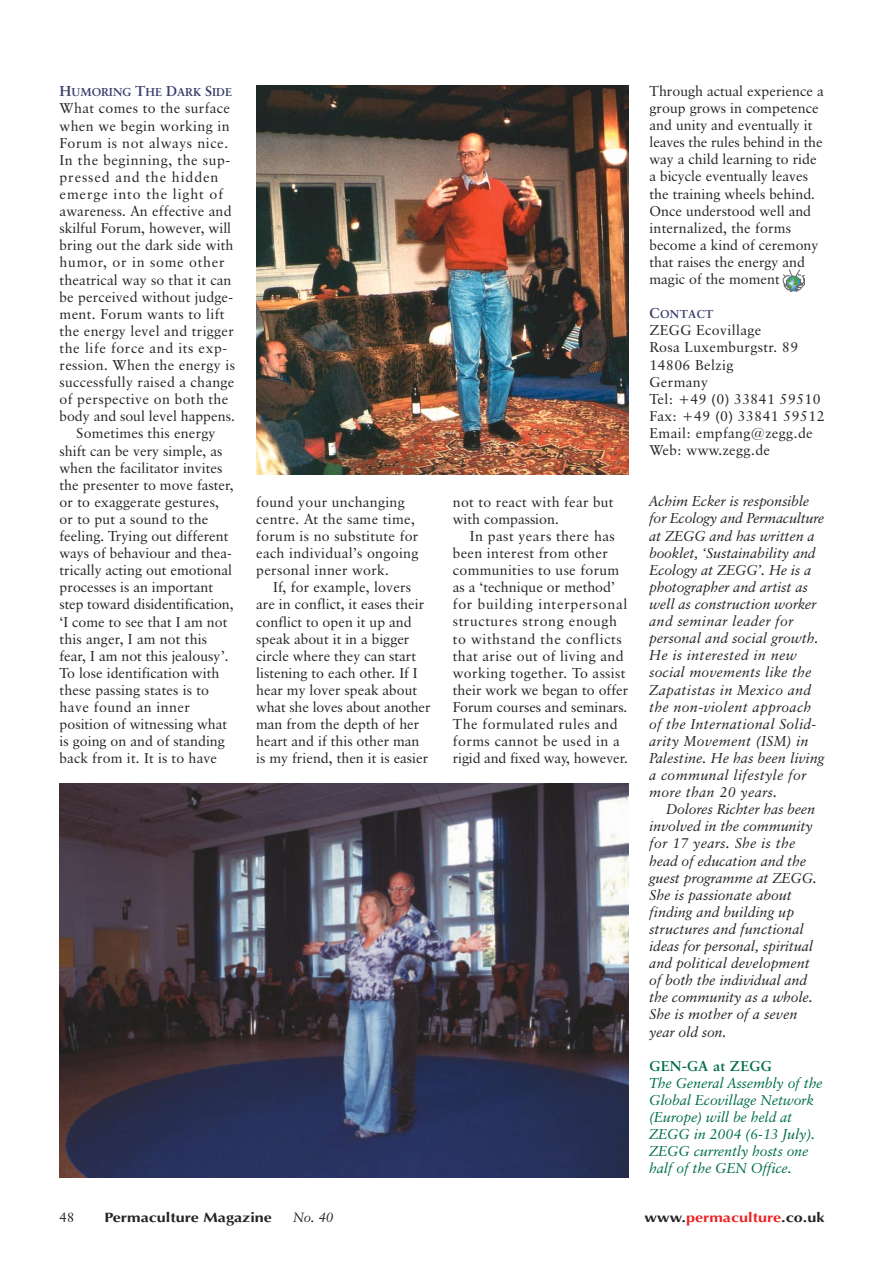
<style>
.page{position:relative;width:893px;height:1263px;background:#fff}
.page>*{position:absolute;margin:0;border:0;box-sizing:border-box;transform-origin:0 0}
.Body_Text_10_2{font:14.25px/17.1px "Classical Garamond BT";color:#242626}
.Body_Text_10_1{font:14.25px/17.1px "Classical Garamond BT";letter-spacing:.025em;color:#242626}
.Body_Text_10_1-2{font:italic 14.25px/17.1px "Classical Garamond BT";letter-spacing:.01em;color:#242626}
.Body_Text_10_2-2{font:14.25px/17.1px "Classical Garamond BT";letter-spacing:.025em;color:#242626}
.Body_Text_10_2-3{font:italic 14.25px/17.1px "Classical Garamond BT";color:#242626}
.Body_Text_10_2-4{font:14.25px/17.1px "Classical Garamond BT";letter-spacing:.02em;color:#242626}
.Body_Text_10_1-3{font:italic 14.25px/17.1px "Classical Garamond BT";color:#006f45}
.Body_Text_10_1-4{font:700 14.25px "Classical Garamond BT";letter-spacing:.025em;color:#006f45}
.t1{font:700 13.5px "Optima";color:#ed2428;scale:1.2 1}
.t2{font:700 13.5px "Optima";color:#242626;scale:1.2 1}
.t3{font:italic 13.5px "Classical Garamond BT";color:#242626}
.t4{font:13.5px "Classical Garamond BT";color:#242626}
.Subhead_1{font:700 11.4px "Classical Garamond BT";color:#393c69}
.s1{font-size:14.25px}
.s2{color:#242626}
</style>
<div class="page">
<img style="left:60px;top:783px;width:568px;height:395px">
<img style="left:256px;top:85px;width:372px;height:390px">
<svg style="left:783px;top:269px;width:22px;height:23px"></svg>
<p class="Subhead_1" style="left:60px;top:85px;width:174px"><span class="s1">H</span>UMORING <span class="s1">T</span>HE <span class="s1">D</span>ARK <span class="s1">S</span>IDE</p>
<p class="Body_Text_10_1" style="left:60px;top:100px;width:177px">What comes to the surface when we begin working in<br>Forum is not always nice.<br>In the beginning, the sup&shy;pressed and the hidden emerge into the light of awareness. An effective and skilful Forum, however, will bring out the dark side with humor, or in some other theatrical way so that it can be perceived without judge&shy;ment. Forum wants to lift the energy level and trigger the life force and its exp&shy;ression. When the energy is successfully raised a change of perspective on both the body and soul level happens.</p>
<p class="Body_Text_10_2" style="left:60px;top:425px;width:176px;text-indent:17px">Sometimes this energy shift can be very simple, as when the facilitator invites the presenter to move faster, or to exaggerate gestures, or to put a sound to the feeling. Trying out different ways of behaviour and thea&shy;trically acting out emotional processes is an important step toward disidentification, ‘I come to see that I am not this anger, I am not this fear, I am not this jealousy’.<br>To lose identification with these passing states is to have found an inner position of witnessing what is going on and of standing back from it. It is to have</p>
<p class="Body_Text_10_2-4" style="left:256px;top:493px;width:164px">found your unchanging centre. At the same time, forum is no substitute for each individual’s ongoing personal inner work.</p>
<p class="Body_Text_10_2" style="left:256px;top:579px;width:176px;text-indent:17px">If, for example, lovers are in conflict, it eases their conflict to open it up and speak about it in a bigger circle where they can start listening to each other. If I hear my lover speak about what she loves about another man from the depth of her heart and if this other man is my friend, then it is easier</p>
<p class="Body_Text_10_2-4" style="left:453px;top:493px;width:162px">not to react with fear but with compassion.</p>
<p class="Body_Text_10_2-2" style="left:453px;top:527px;width:177px;text-indent:17px">In past years there has been interest from other communities to use forum as a ‘technique or method’ for building interpersonal structures strong enough to withstand the conflicts that arise out of living and working together. To assist their work we began to offer<br>Forum courses and seminars.<br>The formulated rules and forms cannot be used in a rigid and fixed way, however.</p>
<p class="Body_Text_10_2" style="left:650px;top:82px;width:176px">Through actual experience a group grows in competence and unity and eventually it leaves the rules behind in the way a child learning to ride a bicycle eventually leaves the training wheels behind.<br>Once understood well and internalized, the forms become a kind of ceremony that raises the energy and magic of the moment</p>
<p class="Subhead_1" style="left:650px;top:307px;width:65px"><span class="s1">C</span>ONTACT</p>
<p class="Body_Text_10_1" style="left:650px;top:322px;width:114px">ZEGG Ecovillage</p>
<p class="Body_Text_10_1" style="left:650px;top:339px;width:150px">Rosa Luxemburgstr. 89</p>
<p class="Body_Text_10_1" style="left:650px;top:356px;width:85px">14806 Belzig</p>
<p class="Body_Text_10_1" style="left:650px;top:373px;width:60px">Germany</p>
<p class="Body_Text_10_1" style="left:650px;top:390px;width:173px">Tel: +49 (0) 33841 59510</p>
<p class="Body_Text_10_1" style="left:650px;top:407px;width:177px">Fax: +49 (0) 33841 59512</p>
<p class="Body_Text_10_1" style="left:650px;top:424px;width:165px">Email: empfang@zegg.de</p>
<p class="Body_Text_10_1" style="left:650px;top:441px;width:122px">Web: www.zegg.de</p>
<p class="Body_Text_10_1-2" style="left:650px;top:493px;width:177px">Achim Ecker is responsible for Ecology and Permaculture at ZEGG and has written a booklet, ‘Sustainability and<br>Ecology at ZEGG’. He is a photographer and artist as well as construction worker and seminar leader for personal and social growth.<br>He is interested in new social movements like the<br>Zapatistas in Mexico and the non-violent approach of the International Solid&shy;arity Movement (ISM) in<br>Palestine. He has been living a communal lifestyle for more than 20 years.</p>
<p class="Body_Text_10_2-3" style="left:650px;top:800px;width:169px;text-indent:17px">Dolores Richter has been involved in the community for 17 years. She is the head of education and the guest programme at ZEGG.<br>She is passionate about finding and building up structures and functional ideas for personal, spiritual and political development of both the individual and the community as a whole.<br>She is mother of a seven year old son.</p>
<p class="Body_Text_10_1-4" style="left:650px;top:1057px;width:124px">GEN-GA at ZEGG</p>
<p class="Body_Text_10_1-3" style="left:650px;top:1074px;width:175px">The General Assembly of the<br>Global Ecovillage Network (Europe) will be held at<br>ZEGG in 2004 (6-13 July).<br>ZEGG currently hosts one half of the GEN Office.</p>
<p class="t4" style="left:60px;top:1209px;width:17px">48</p>
<p class="t2" style="left:105px;top:1210px;width:141px">Permaculture Magazine</p>
<p class="t3" style="left:293px;top:1209px;width:42px">No. 40</p>
<p class="t1" style="left:645px;top:1209px;width:151px"><span class="s2">www.</span>permaculture<span class="s2">.co.uk</span></p>
</div>
